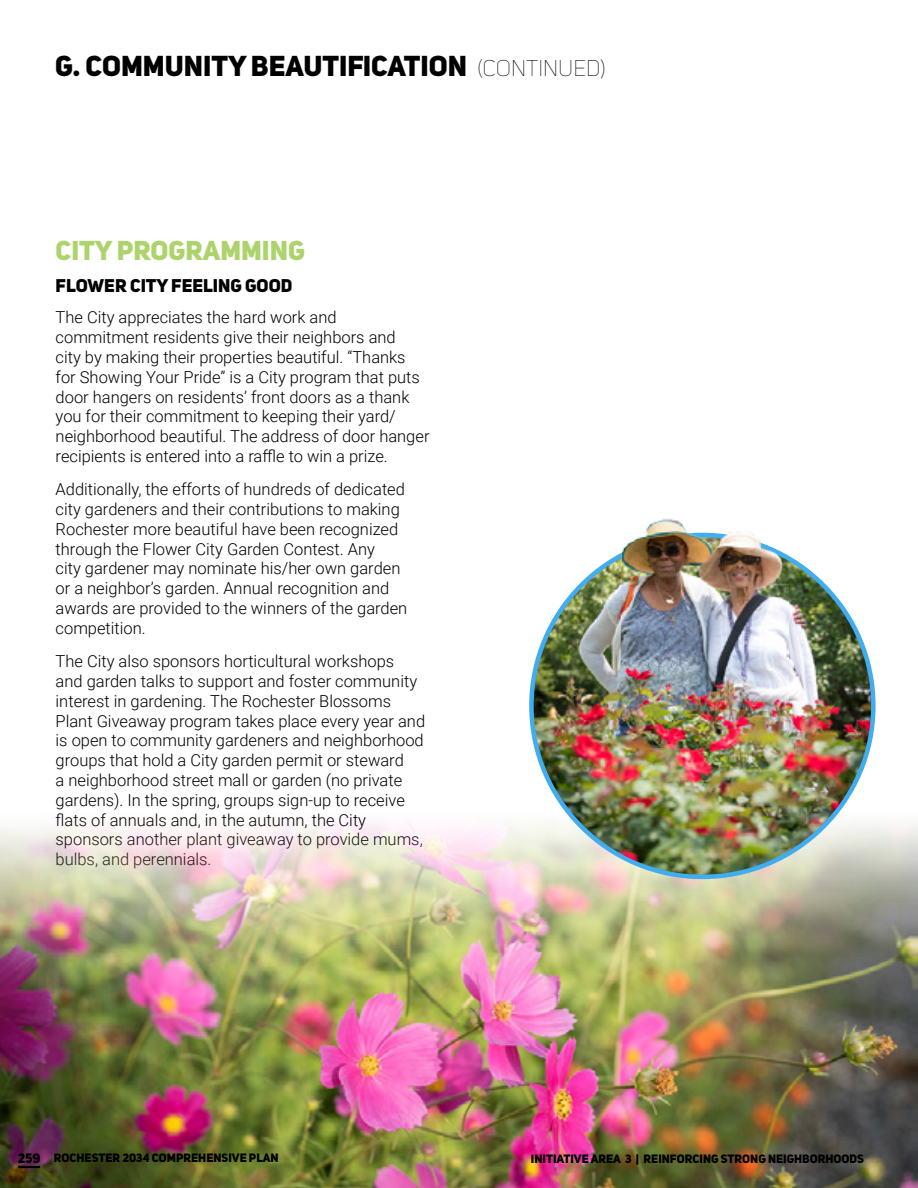
<style>
.page{position:relative;width:918px;height:1188px;background:#fff}
.page>*{position:absolute;margin:0;border:0;box-sizing:border-box;transform-origin:0 0}
.Subsequent_SEction_H{font:28.5px "Uni Sans Heavy CAPS";color:#000}
.t1{font:27px "Uni Sans Heavy CAPS";color:#add36c}
.t2{font:18.15px "Uni Sans Heavy CAPS";color:#000}
.t3{font:300 16.5px/19.8px "Roboto";color:#000}
.t4{font:12px "Uni Sans Heavy CAPS";color:#000}
.s1{font-family:"Uni Sans Thin CAPS";font-size:22.5px}
.s2{font-size:13.5px}
</style>
<div class="page">
<img style="left:0;top:813px;width:918px;height:375px">
<img style="left:531px;top:535px;width:342px;height:342px;border-radius:171px">
<img style="left:622px;top:518px;width:167px;height:229px">
<hr style="left:18px;top:1166px;width:22px;height:2px;background:#000">
<p class="Subsequent_SEction_H" style="left:55px;top:47px;width:552px">G. COMMUNITY BEAUTIFICATION <span class="s1">(CONTINUED)</span></p>
<p class="t1" style="left:56px;top:233px;width:251px">CITY PROGRAMMING</p>
<p class="t2" style="left:56px;top:274px;width:238px">FLOWER CITY FEELING GOOD</p>
<p class="t3" style="left:56px;top:307px;width:375px">The City appreciates the hard work and commitment residents give their neighbors and<br>city by making their properties beautiful. “Thanks for Showing Your Pride” is a City program that puts door hangers on residents’ front doors as a thank you for their commitment to keeping their yard/ neighborhood beautiful. The address of door hanger recipients is entered into a raffle to win a prize.</p>
<p class="t3" style="left:56px;top:479px;width:353px">Additionally, the efforts of hundreds of dedicated city gardeners and their contributions to making Rochester more beautiful have been recognized through the Flower City Garden Contest. Any<br>city gardener may nominate his/her own garden or a neighbor’s garden. Annual recognition and awards are provided to the winners of the garden competition.</p>
<p class="t3" style="left:56px;top:651px;width:371px">The City also sponsors horticultural workshops and garden talks to support and foster community interest in gardening. The Rochester Blossoms Plant Giveaway program takes place every year and is open to community gardeners and neighborhood groups that hold a City garden permit or steward<br>a neighborhood street mall or garden (no private gardens). In the spring, groups sign-up to receive flats of annuals and, in the autumn, the City sponsors another plant giveaway to provide mums, bulbs, and perennials.</p>
<p class="t4" style="left:18px;top:1150px;width:323px"><span class="s2">259</span> ROCHESTER 2034 COMPREHENSIVE PLAN - DRAFT</p>
<p class="t4" style="left:531px;top:1151px;width:335px">INITIATIVE AREA 3 | REINFORCING STRONG NEIGHBORHOODS</p>
</div>
